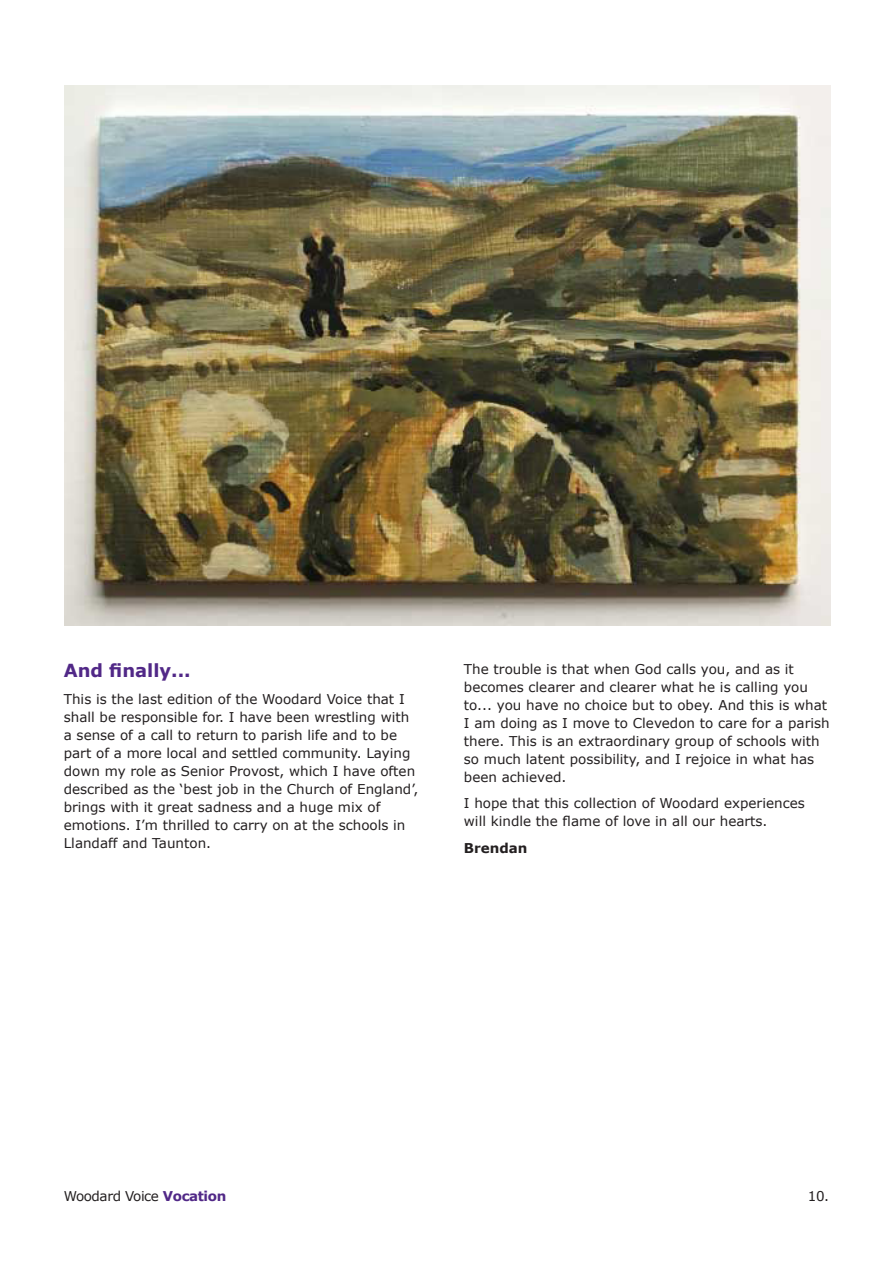
<style>
.page{position:relative;width:893px;height:1263px;background:#fff}
.page>*{position:absolute;margin:0;border:0;box-sizing:border-box;transform-origin:0 0}
.t1{font:700 18px "Verdana";color:#512887}
.t2{font:13.5px/18px "Verdana";color:#231f20}
.t3{font:13.5px "Verdana";letter-spacing:-.03em;color:#231f20}
.t4{font:700 13.5px "Verdana";color:#231f20}
.s1{font-weight:700;color:#512887}
</style>
<div class="page">
<img style="left:65px;top:85px;width:765px;height:540px">
<p class="t1" style="left:64px;top:659px;width:128px">And finally...</p>
<p class="t2" style="left:64px;top:690px;width:356px">This is the last edition of the Woodard Voice that I shall be responsible for. I have been wrestling with a sense of a call to return to parish life and to be part of a more local and settled community. Laying down my role as Senior Provost, which I have often described as the ‘best job in the Church of England’, brings with it great sadness and a huge mix of emotions. I’m thrilled to carry on at the schools in Llandaff and Taunton.</p>
<p class="t2" style="left:464px;top:660px;width:367px">The trouble is that when God calls you, and as it becomes clearer and clearer what he is calling you to... you have no choice but to obey. And this is what I am doing as I move to Clevedon to care for a parish there. This is an extraordinary group of schools with so much latent possibility, and I rejoice in what has been achieved.</p>
<p class="t2" style="left:464px;top:794px;width:342px">I hope that this collection of Woodard experiences will kindle the flame of love in all our hearts.</p>
<p class="t4" style="left:464px;top:839px;width:65px">Brendan</p>
<p class="t3" style="left:64px;top:1187px;width:164px">Woodard Voice <span class="s1">Vocation</span></p>
<p class="t2" style="left:808px;top:1187px;width:23px">10.</p>
</div>
